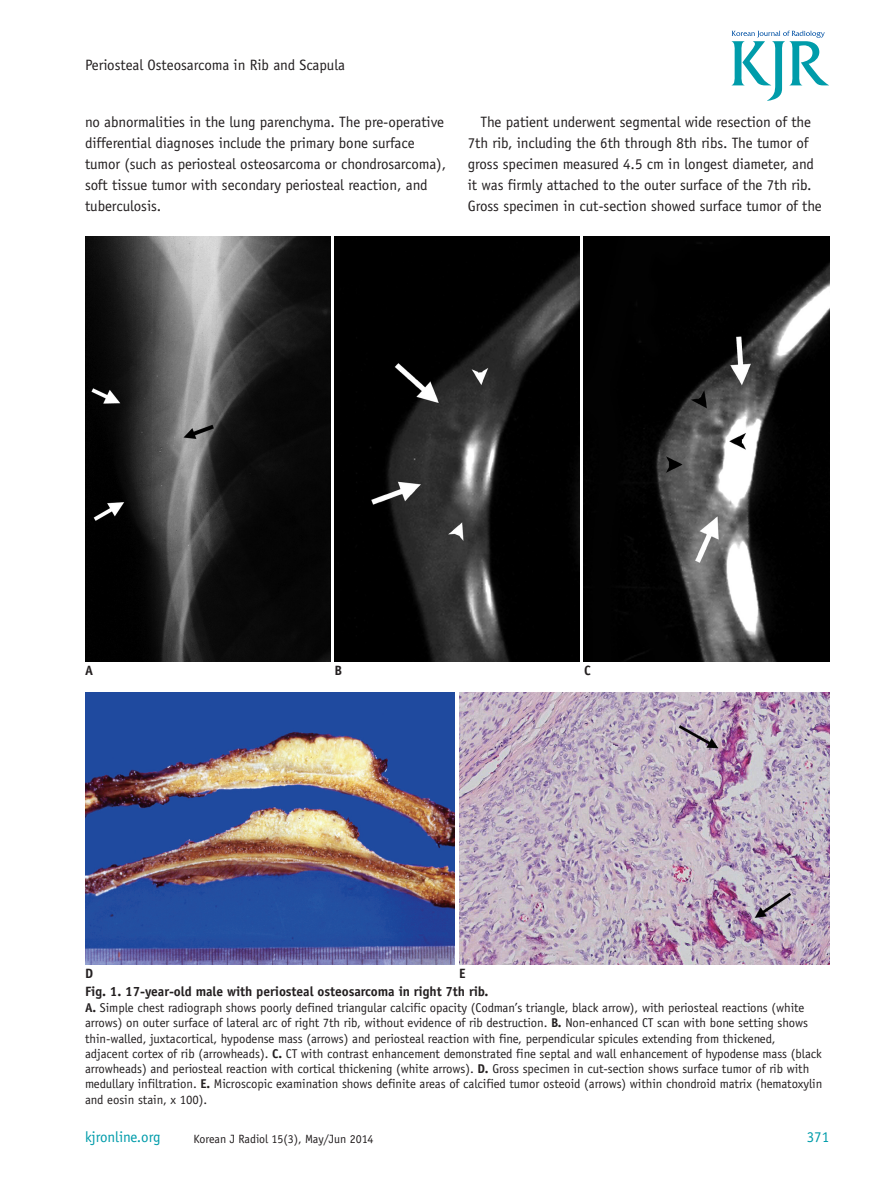
<style>
.page{position:relative;width:893px;height:1191px;background:#fff}
.page>*{position:absolute;margin:0;border:0;box-sizing:border-box;transform-origin:0 0}
.본문{font:15px/21px "Officina Sans Std";letter-spacing:-.005em;color:#231f20}
.t1{font:15px "Officina Sans Std";letter-spacing:-.005em;color:#009caa}
.그림제목{font:700 13.5px "Officina Sans Std";letter-spacing:-.005em;color:#231f20}
.그림제목1{font:12.75px/15.3px "Officina Sans Std";letter-spacing:-.005em;color:#231f20}
.t2{font:12px "Officina Sans Std";letter-spacing:-.005em;color:#231f20}
.s1{font-weight:700}
</style>
<div class="page">
<svg style="left:732px;top:31px;width:97px;height:70px"></svg>
<img style="left:85px;top:236px;width:245px;height:425px">
<img style="left:334px;top:236px;width:245px;height:425px">
<img style="left:584px;top:236px;width:245px;height:425px">
<img style="left:85px;top:693px;width:370px;height:271px">
<img style="left:459px;top:693px;width:370px;height:271px">
<p class="본문" style="left:85px;top:54px;width:262px">Periosteal Osteosarcoma in Rib and Scapula</p>
<p class="본문" style="left:85px;top:112px;width:363px">no abnormalities in the lung parenchyma. The pre-operative differential diagnoses include the primary bone surface tumor (such as periosteal osteosarcoma or chondrosarcoma), soft tissue tumor with secondary periosteal reaction, and tuberculosis.</p>
<p class="본문" style="left:468px;top:112px;width:355px;text-indent:13px">The patient underwent segmental wide resection of the 7th rib, including the 6th through 8th ribs. The tumor of gross specimen measured 4.5 cm in longest diameter, and it was firmly attached to the outer surface of the 7th rib.<br>Gross specimen in cut-section showed surface tumor of the</p>
<p class="그림제목" style="left:85px;top:661px;width:10px">A</p>
<p class="그림제목" style="left:85px;top:964px;width:10px">D</p>
<p class="그림제목" style="left:335px;top:661px;width:9px">B</p>
<p class="그림제목" style="left:459px;top:964px;width:8px">E</p>
<p class="그림제목" style="left:584px;top:661px;width:8px">C</p>
<p class="그림제목" style="left:85px;top:983px;width:405px">Fig. 1. 17-year-old male with periosteal osteosarcoma in right 7th rib.</p>
<p class="그림제목1" style="left:85px;top:1000px;width:739px"><span class="s1">A.</span> Simple chest radiograph shows poorly defined triangular calcific opacity (Codman’s triangle, black arrow), with periosteal reactions (white arrows) on outer surface of lateral arc of right 7th rib, without evidence of rib destruction. <span class="s1">B.</span> Non-enhanced CT scan with bone setting shows thin-walled, juxtacortical, hypodense mass (arrows) and periosteal reaction with fine, perpendicular spicules extending from thickened, adjacent cortex of rib (arrowheads). <span class="s1">C.</span> CT with contrast enhancement demonstrated fine septal and wall enhancement of hypodense mass (black arrowheads) and periosteal reaction with cortical thickening (white arrows). <span class="s1">D.</span> Gross specimen in cut-section shows surface tumor of rib with medullary infiltration. <span class="s1">E.</span> Microscopic examination shows definite areas of calcified tumor osteoid (arrows) within chondroid matrix (hematoxylin and eosin stain, x 100).</p>
<p class="t1" style="left:85px;top:1128px;width:77px">kjronline.org</p>
<p class="t2" style="left:194px;top:1132px;width:181px">Korean J Radiol 15(3), May/Jun 2014</p>
<p class="t1" style="left:807px;top:1128px;width:24px">371</p>
</div>
